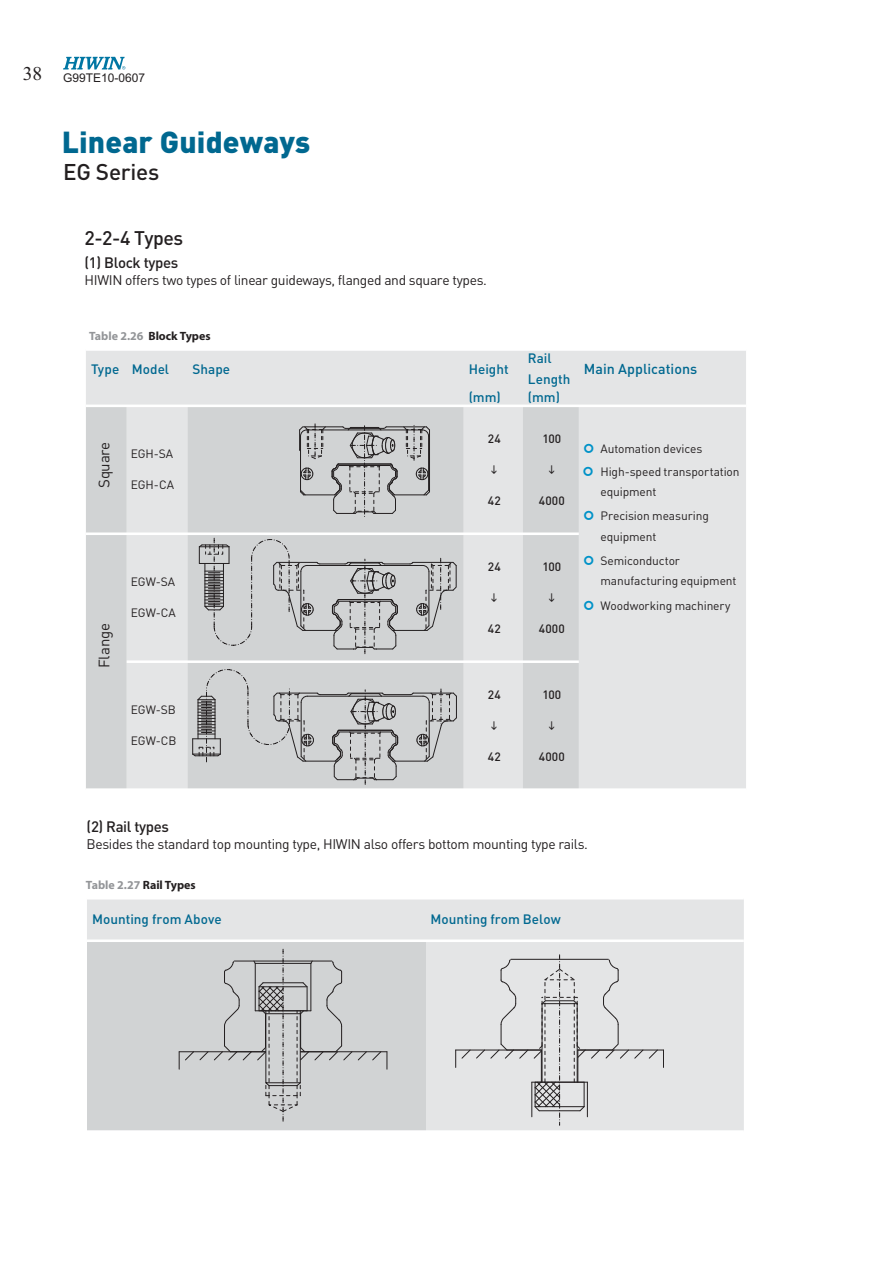
<style>
.page{position:relative;width:893px;height:1263px;background:#fff}
.page>*{position:absolute;margin:0;border:0;box-sizing:border-box;transform-origin:0 0}
.t1{font:900 30px "DIN";letter-spacing:.005em;color:#006890}
.t2{font:500 22.5px "DIN";letter-spacing:-.01em;color:#231f20}
.t3{font:500 19.5px "DIN";letter-spacing:-.025em;color:#231f20}
.t4{font:500 15px "DIN";letter-spacing:-.025em;color:#231f20}
.t5{font:15px "DIN";letter-spacing:-.02em;color:#231f20}
.t6{font:500 14.25px "DIN";color:#006890}
.t7{font:13.8px "DIN";letter-spacing:-.025em;color:#231f20}
.t8{font:500 13.5px/20.9px "DIN";color:#006890}
.t9{font:12px/24.6px "DIN";letter-spacing:-.01em;color:#231f20}
.t10{font:500 12px "DIN";letter-spacing:.01em;color:#231f20}
.t11{font:700 12px "Myriad";color:#231f20}
.t12{font:700 12px "Myriad";color:#939598}
.t13{font:12px "Arial";color:#231f20}
.s1{font-family:"Times New Roman";font-size:19.5px}
.s2{color:#939598}
.s3{color:#231f20}
</style>
<div class="page">
<div style="left:86px;top:351px;width:660px;height:437px;background:#e4e5e6"></div>
<svg style="left:86px;top:407px;width:493px;height:381px;background:#d8dadb"></svg>
<hr style="left:86px;top:405px;width:660px;height:2px;background:#fff">
<hr style="left:86px;top:533px;width:493px;height:2px;background:#fff">
<hr style="left:127px;top:660px;width:452px;height:3px;background:#fff">
<div style="left:87px;top:900px;width:657px;height:230px;background:#e4e5e6"></div>
<div style="left:87px;top:941px;width:338px;height:191px;background:#d1d3d4"></div>
<hr style="left:87px;top:939px;width:657px;height:3px;background:#fff">
<hr style="left:87px;top:1130px;width:657px;height:3px;background:#fff">
<svg style="left:199px;top:536px;width:258px;height:118px;background:#c1c2c3"></svg>
<svg style="left:192px;top:669px;width:265px;height:115px;background:#c1c2c3"></svg>
<svg style="left:298px;top:424px;width:133px;height:93px;background:#b7b8b9"></svg>
<hr style="left:301px;top:1052px;width:86px;height:1px;background:#231f20">
<svg style="left:387px;top:1052px;width:1px;height:17px"></svg>
<svg style="left:179px;top:949px;width:202px;height:173px"></svg>
<svg style="left:455px;top:955px;width:209px;height:170px;background:#dadbdc"></svg>
<svg style="left:63px;top:57px;width:62px;height:13px"></svg>
<svg style="left:492px;top:465px;width:5px;height:9px"></svg>
<svg style="left:549px;top:465px;width:5px;height:9px"></svg>
<svg style="left:584px;top:444px;width:9px;height:9px"></svg>
<svg style="left:583px;top:466px;width:10px;height:10px"></svg>
<svg style="left:584px;top:511px;width:9px;height:9px"></svg>
<svg style="left:584px;top:556px;width:9px;height:9px"></svg>
<svg style="left:584px;top:601px;width:9px;height:9px"></svg>
<svg style="left:492px;top:593px;width:5px;height:9px"></svg>
<svg style="left:549px;top:593px;width:5px;height:9px"></svg>
<svg style="left:492px;top:721px;width:5px;height:9px"></svg>
<svg style="left:549px;top:721px;width:5px;height:9px"></svg>
<p class="t13" style="left:23px;top:73px;width:124px"><span class="s1">38</span> G99TE10-0607</p>
<h1 class="t1" style="left:62px;top:125px;width:250px">Linear Guideways</h1>
<h2 class="t2" style="left:63px;top:164px;width:98px">EG Series</h2>
<h3 class="t3" style="left:85px;top:231px;width:100px">2-2-4 Types</h3>
<p class="t4" style="left:85px;top:258px;width:95px">(1) Block types</p>
<p class="t7" style="left:85px;top:276px;width:404px">HIWIN offers two types of linear guideways, flanged and square types.</p>
<p class="t11" style="left:89px;top:332px;width:123px"><span class="s2">Table 2.26</span> Block Types</p>
<p class="t8" style="left:91px;top:360px;width:80px">Type Model</p>
<p class="t8" style="left:193px;top:360px;width:39px">Shape</p>
<p class="t8" style="left:469px;top:360px;width:41px">Height</p>
<p class="t8" style="left:528px;top:349px;width:44px">Rail<br>Length</p>
<p class="t6" style="left:584px;top:364px;width:115px">Main Applications</p>
<p class="t8" style="left:469px;top:388px;width:93px">(mm) (mm)</p>
<p class="t5" style="left:99px;top:488px;width:48px;rotate:-90deg">Square</p>
<p class="t9" style="left:131px;top:443px;width:44px">EGH-SA</p>
<p class="t9" style="left:131px;top:474px;width:45px">EGH-CA</p>
<p class="t5" style="left:99px;top:668px;width:46px;rotate:-90deg">Flange</p>
<p class="t9" style="left:131px;top:570px;width:46px">EGW-SA</p>
<p class="t9" style="left:131px;top:602px;width:47px">EGW-CA</p>
<p class="t9" style="left:131px;top:698px;width:46px">EGW-SB</p>
<p class="t9" style="left:131px;top:730px;width:47px">EGW-CB</p>
<p class="t10" style="left:488px;top:434px;width:14px">24</p>
<p class="t10" style="left:542px;top:434px;width:20px">100</p>
<p class="t10" style="left:488px;top:497px;width:14px">42</p>
<p class="t10" style="left:488px;top:562px;width:14px">24</p>
<p class="t10" style="left:539px;top:497px;width:27px">4000</p>
<p class="t10" style="left:542px;top:562px;width:20px">100</p>
<p class="t9" style="left:600px;top:439px;width:141px;line-height:22.4px">Automation devices<br>High-speed transportation</p>
<p class="t9" style="left:600px;top:481px;width:110px">equipment<br>Precision measuring</p>
<p class="t9" style="left:600px;top:525px;width:81px">equipment<br>Semiconductor</p>
<p class="t9" style="left:600px;top:570px;width:137px">manufacturing equipment<br>Woodworking machinery</p>
<p class="t10" style="left:488px;top:625px;width:14px">42</p>
<p class="t10" style="left:539px;top:625px;width:27px">4000</p>
<p class="t10" style="left:488px;top:690px;width:14px">24</p>
<p class="t10" style="left:542px;top:690px;width:20px">100</p>
<p class="t10" style="left:488px;top:753px;width:14px">42</p>
<p class="t10" style="left:539px;top:753px;width:27px">4000</p>
<p class="t4" style="left:87px;top:821px;width:84px">(2) Rail types</p>
<p class="t7" style="left:87px;top:839px;width:503px">Besides the standard top mounting type, HIWIN also offers bottom mounting type rails.</p>
<p class="t12" style="left:86px;top:881px;width:111px">Table 2.27 <span class="s3">Rail Types</span></p>
<p class="t8" style="left:92px;top:911px;width:131px">Mounting from Above</p>
<p class="t8" style="left:430px;top:911px;width:132px">Mounting from Below</p>
</div>
